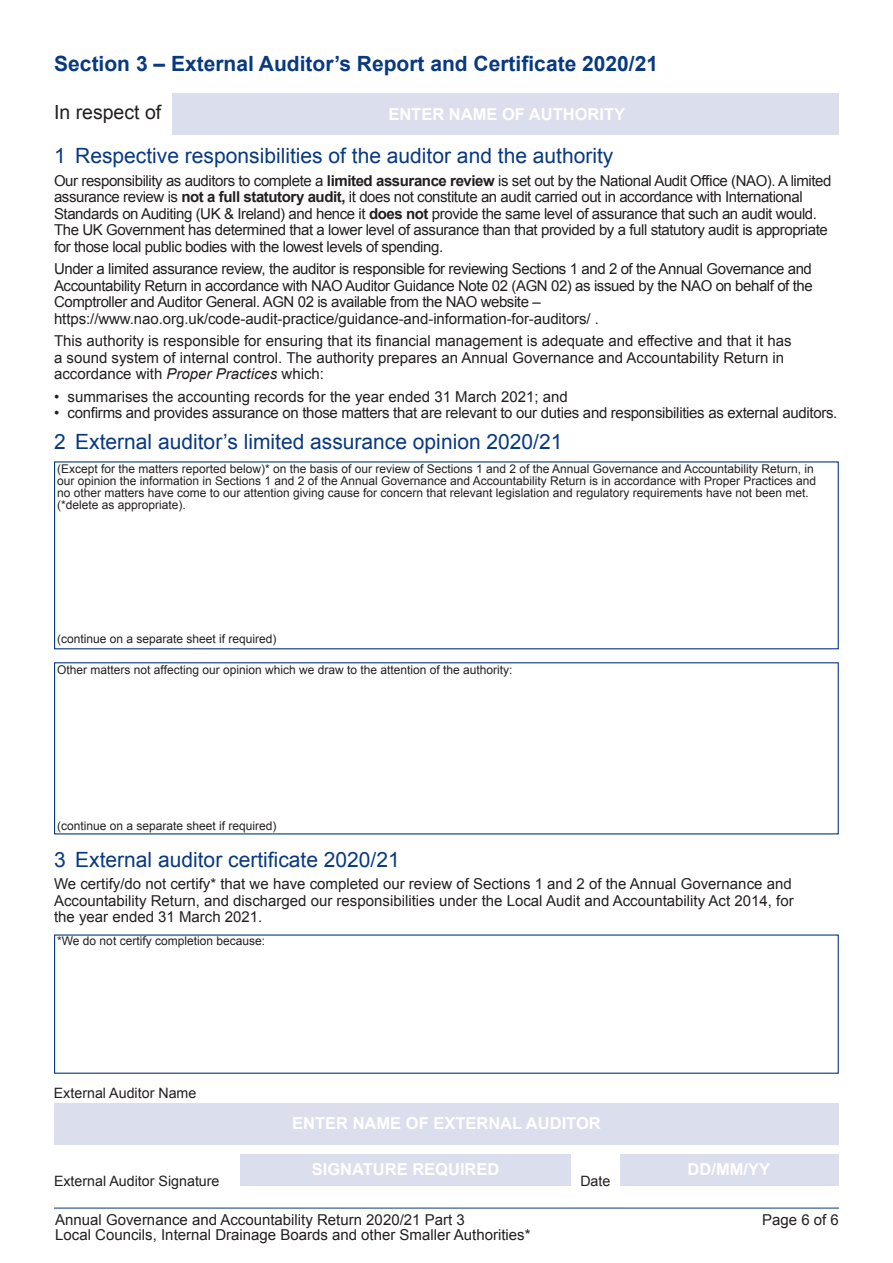
<style>
.page{position:relative;width:893px;height:1263px;background:#fff}
.page>*{position:absolute;margin:0;border:0;box-sizing:border-box;transform-origin:0 0}
.t1{font:21px "Arial";color:#083981}
.t2{font:700 21px "Arial";color:#083981}
.t3{font:19.5px "Arial";color:#231f20}
.t4{font:700 16.5px "Arial";color:#fff}
.t5{font:15px/16.5px "Arial";letter-spacing:-.005em;color:#231f20}
.t6{font:15px/16.5px "Arial";letter-spacing:-.03em;color:#231f20}
.t7{font:14.25px "Arial";color:#231f20}
.t8{font:12px/12px "Arial";color:#231f20}
.s1{font-weight:700}
.s2{font-style:italic}
</style>
<div class="page">
<hr style="left:54px;top:1208px;width:785px;height:1px;background:#083981">
<div style="left:172px;top:94px;width:667px;height:41px;background:#dbdeec"></div>
<div style="left:54px;top:1103px;width:785px;height:41px;background:#dbdeec"></div>
<div style="left:240px;top:1154px;width:331px;height:32px;background:#dbdeec"></div>
<div style="left:620px;top:1154px;width:219px;height:32px;background:#dbdeec"></div>
<div style="left:54px;top:461px;width:785px;height:188px;border:1px solid #083981"></div>
<div style="left:54px;top:934px;width:785px;height:140px;border:1px solid #083981"></div>
<p class="t2" style="left:54px;top:49px;width:605px">Section 3 – External Auditor’s Report and Certificate 2020/21</p>
<p class="t4" style="left:388px;top:103px;width:238px">ENTER NAME OF AUTHORITY</p>
<p class="t3" style="left:54px;top:100px;width:109px">In respect of</p>
<p class="t1" style="left:54px;top:142px;width:561px">1 Respective responsibilities of the auditor and the authority</p>
<p class="t6" style="left:54px;top:172px;width:779px">Our responsibility as auditors to complete a <span class="s1">limited assurance review</span> is set out by the National Audit Office (NAO). A limited assurance review is <span class="s1">not a full statutory audit,</span> it does not constitute an audit carried out in accordance with International Standards on Auditing (UK &amp; Ireland) and hence it <span class="s1">does not</span> provide the same level of assurance that such an audit would.<br>The UK Government has determined that a lower level of assurance than that provided by a full statutory audit is appropriate for those local public bodies with the lowest levels of spending.</p>
<p class="t5" style="left:54px;top:261px;width:760px;text-align:justify">Under a limited assurance review, the auditor is responsible for reviewing Sections 1 and 2 of the Annual Governance and Accountability Return in accordance with NAO Auditor Guidance Note 02 (AGN 02) as issued by the NAO on behalf of the Comptroller and Auditor General. AGN 02 is available from the NAO website –</p>
<p class="t5" style="left:54px;top:310px;width:546px">https://www.nao.org.uk/code-audit-practice/guidance-and-information-for-auditors/ .</p>
<p class="t5" style="left:54px;top:333px;width:739px">This authority is responsible for ensuring that its financial management is adequate and effective and that it has a sound system of internal control. The authority prepares an Annual Governance and Accountability Return in accordance with <span class="s2">Proper Practices</span> which:</p>
<p class="t5" style="left:54px;top:388px;width:515px">• summarises the accounting records for the year ended 31 March 2021; and</p>
<p class="t5" style="left:54px;top:405px;width:785px">• confirms and provides assurance on those matters that are relevant to our duties and responsibilities as external auditors.</p>
<p class="t1" style="left:54px;top:428px;width:510px">2 External auditor’s limited assurance opinion 2020/21</p>
<p class="t8" style="left:57px;top:463px;width:761px">(Except for the matters reported below)* on the basis of our review of Sections 1 and 2 of the Annual Governance and Accountability Return, in our opinion the information in Sections 1 and 2 of the Annual Governance and Accountability Return is in accordance with Proper Practices and no other matters have come to our attention giving cause for concern that relevant legislation and regulatory requirements have not been met. (*delete as appropriate).</p>
<p class="t8" style="left:57px;top:632px;width:221px">(continue on a separate sheet if required)</p>
<p class="t8" style="left:57px;top:664px;width:457px">Other matters not affecting our opinion which we draw to the attention of the authority:</p>
<p class="t8" style="left:57px;top:820px;width:221px">(continue on a separate sheet if required)</p>
<p class="t1" style="left:54px;top:846px;width:347px">3 External auditor certificate 2020/21</p>
<p class="t5" style="left:54px;top:876px;width:741px">We certify/do not certify* that we have completed our review of Sections 1 and 2 of the Annual Governance and<br>Accountability Return, and discharged our responsibilities under the Local Audit and Accountability Act 2014, for the year ended 31 March 2021.</p>
<p class="t8" style="left:57px;top:935px;width:209px">*We do not certify completion because:</p>
<p class="t7" style="left:54px;top:1083px;width:144px">External Auditor Name</p>
<p class="t4" style="left:292px;top:1112px;width:310px">ENTER NAME OF EXTERNAL AUDITOR</p>
<p class="t4" style="left:312px;top:1159px;width:189px">SIGNATURE REQUIRED</p>
<p class="t4" style="left:688px;top:1159px;width:84px">DD/MM/YY</p>
<p class="t7" style="left:580px;top:1171px;width:32px">Date</p>
<p class="t7" style="left:54px;top:1172px;width:167px">External Auditor Signature</p>
<p class="t5" style="left:55px;top:1212px;width:477px;line-height:15px">Annual Governance and Accountability Return 2020/21 Part 3<br>Local Councils, Internal Drainage Boards and other Smaller Authorities*</p>
<p class="t5" style="left:762px;top:1212px;width:78px">Page 6 of 6</p>
</div>
